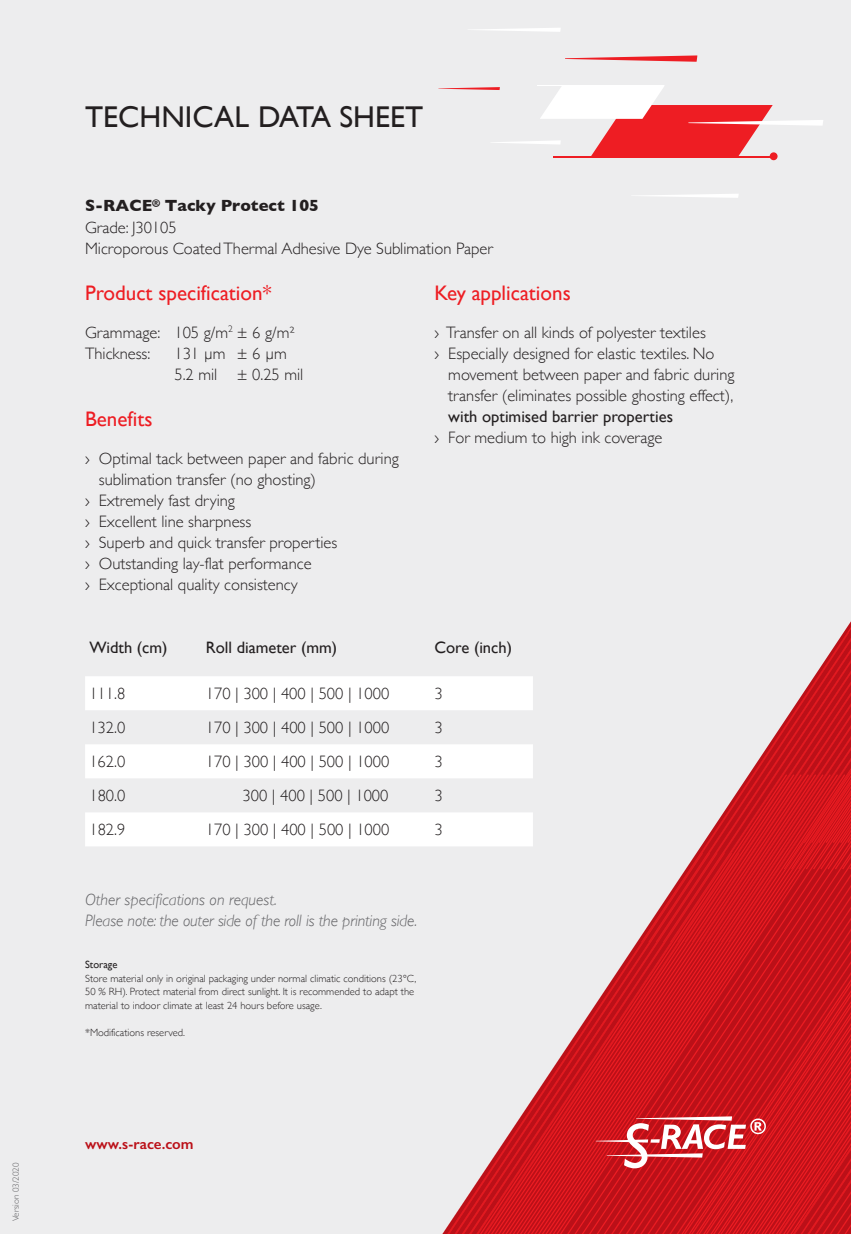
<style>
.page{position:relative;width:851px;height:1234px;background:#fff}
.page>*{position:absolute;margin:0;border:0;box-sizing:border-box;transform-origin:0 0}
.t1{font:30px "Gill Sans";color:#231f20}
.t2{font:21px "Gill Sans";color:#ee1d23}
.t3{font:300 16.5px/21px "Gill Sans";color:#231f20}
.t4{font:italic 300 16.5px/21px "Gill Sans";letter-spacing:-.01em;color:#636366}
.t5{font:16.5px "Gill Sans";color:#231f20}
.t6{font:600 15px "Gill Sans";color:#bb1018}
.t7{font:300 10.5px/13.5px "Gill Sans";color:#231f20}
.t8{font:10.5px "Gill Sans";color:#231f20}
.t9{font:300 9px "Gill Sans";color:#636366}
.s1{font-weight:700}
</style>
<div class="page">
<div style="left:0;top:0;width:850px;height:1233px;background:#ededee"></div>
<div style="left:769px;top:152px;width:8px;height:8px;background:#ee1d23;border-radius:50%"></div>
<svg style="left:565px;top:55px;width:132px;height:7px"></svg>
<svg style="left:474px;top:28px;width:86px;height:4px"></svg>
<svg style="left:639px;top:194px;width:99px;height:4px"></svg>
<svg style="left:438px;top:85px;width:385px;height:72px"></svg>
<svg style="left:484px;top:1161px;width:7px;height:72px"></svg>
<svg style="left:512px;top:1117px;width:8px;height:116px"></svg>
<svg style="left:520px;top:1107px;width:7px;height:126px"></svg>
<svg style="left:527px;top:1096px;width:7px;height:137px"></svg>
<svg style="left:534px;top:1086px;width:7px;height:147px"></svg>
<svg style="left:541px;top:1074px;width:8px;height:159px"></svg>
<svg style="left:549px;top:1063px;width:7px;height:170px"></svg>
<svg style="left:556px;top:942px;width:294px;height:291px"></svg>
<svg style="left:637px;top:632px;width:213px;height:310px"></svg>
<svg style="left:595px;top:954px;width:255px;height:279px;background:#cc1f27"></svg>
<svg style="left:85px;top:676px;width:448px;height:170px;fill:#fff"></svg>
<p class="t9" style="left:9px;top:1220px;width:60px;rotate:-90deg">Version 03/2020</p>
<h1 class="t1" style="left:85px;top:99px;width:339px">TECHNICAL DATA SHEET</h1>
<p class="t3" style="left:85px;top:195px;width:409px"><span class="s1">S-RACE</span><sup>®</sup> <span class="s1">Tacky Protect 105<br></span>Grade: J30105<br>Microporous Coated Thermal Adhesive Dye Sublimation Paper</p>
<p class="t2" style="left:434px;top:280px;width:138px">Key applications</p>
<p class="t3" style="left:434px;top:321px;width:273px">› Transfer on all kinds of polyester textiles</p>
<p class="t3" style="left:434px;top:342px;width:281px">› Especially designed for elastic textiles. No</p>
<p class="t3" style="left:448px;top:363px;width:288px">movement between paper and fabric during</p>
<p class="t3" style="left:448px;top:384px;width:286px">transfer (eliminates possible ghosting effect),</p>
<p class="t5" style="left:448px;top:406px;width:226px">with optimised barrier properties</p>
<p class="t3" style="left:434px;top:426px;width:229px">› For medium to high ink coverage</p>
<p class="t2" style="left:85px;top:280px;width:188px">Product specification*</p>
<p class="t3" style="left:85px;top:321px;width:211px">Grammage: 105 g/m<sup>2</sup> ± 6 g/m²<br>Thickness:</p>
<p class="t3" style="left:174px;top:342px;width:130px">131 μm ± 6 μm<br>5.2 mil ± 0.25 mil</p>
<p class="t2" style="left:85px;top:406px;width:69px">Benefits</p>
<p class="t3" style="left:85px;top:447px;width:315px">› Optimal tack between paper and fabric during</p>
<p class="t3" style="left:99px;top:468px;width:219px">sublimation transfer (no ghosting)</p>
<p class="t3" style="left:85px;top:489px;width:151px">› Extremely fast drying</p>
<p class="t3" style="left:85px;top:510px;width:168px">› Excellent line sharpness</p>
<p class="t3" style="left:85px;top:531px;width:254px">› Superb and quick transfer properties</p>
<p class="t3" style="left:85px;top:552px;width:228px">› Outstanding lay-flat performance</p>
<p class="t3" style="left:85px;top:573px;width:214px">› Exceptional quality consistency</p>
<p class="t5" style="left:89px;top:637px;width:80px">Width (cm)</p>
<p class="t5" style="left:206px;top:637px;width:133px">Roll diameter (mm)</p>
<p class="t5" style="left:434px;top:637px;width:79px">Core (inch)</p>
<p class="t3" style="left:89px;top:682px;width:37px">111.8</p>
<p class="t3" style="left:206px;top:682px;width:185px">170 | 300 | 400 | 500 | 1000</p>
<p class="t3" style="left:434px;top:682px;width:10px">3</p>
<p class="t3" style="left:89px;top:716px;width:37px">132.0</p>
<p class="t3" style="left:206px;top:716px;width:185px">170 | 300 | 400 | 500 | 1000</p>
<p class="t3" style="left:434px;top:716px;width:10px">3</p>
<p class="t3" style="left:89px;top:750px;width:37px">162.0</p>
<p class="t3" style="left:206px;top:750px;width:185px">170 | 300 | 400 | 500 | 1000</p>
<p class="t3" style="left:434px;top:750px;width:10px">3</p>
<p class="t3" style="left:89px;top:784px;width:37px">180.0</p>
<p class="t3" style="left:242px;top:784px;width:147px">300 | 400 | 500 | 1000</p>
<p class="t3" style="left:434px;top:784px;width:10px">3</p>
<p class="t3" style="left:89px;top:818px;width:37px">182.9</p>
<p class="t3" style="left:206px;top:818px;width:185px">170 | 300 | 400 | 500 | 1000</p>
<p class="t3" style="left:434px;top:818px;width:10px">3</p>
<p class="t4" style="left:85px;top:888px;width:333px">Other specifications on request.<br>Please note: the outer side of the roll is the printing side.</p>
<p class="t8" style="left:85px;top:958px;width:34px">Storage</p>
<p class="t7" style="left:85px;top:970px;width:332px">Store material only in original packaging under normal climatic conditions (23°C,<br>50 % RH). Protect material from direct sunlight. It is recommended to adapt the material to indoor climate at least 24 hours before usage.</p>
<p class="t7" style="left:85px;top:1024px;width:101px">*Modifications reserved.</p>
<p class="t6" style="left:85px;top:1134px;width:110px">www.s-race.com</p>
</div>
